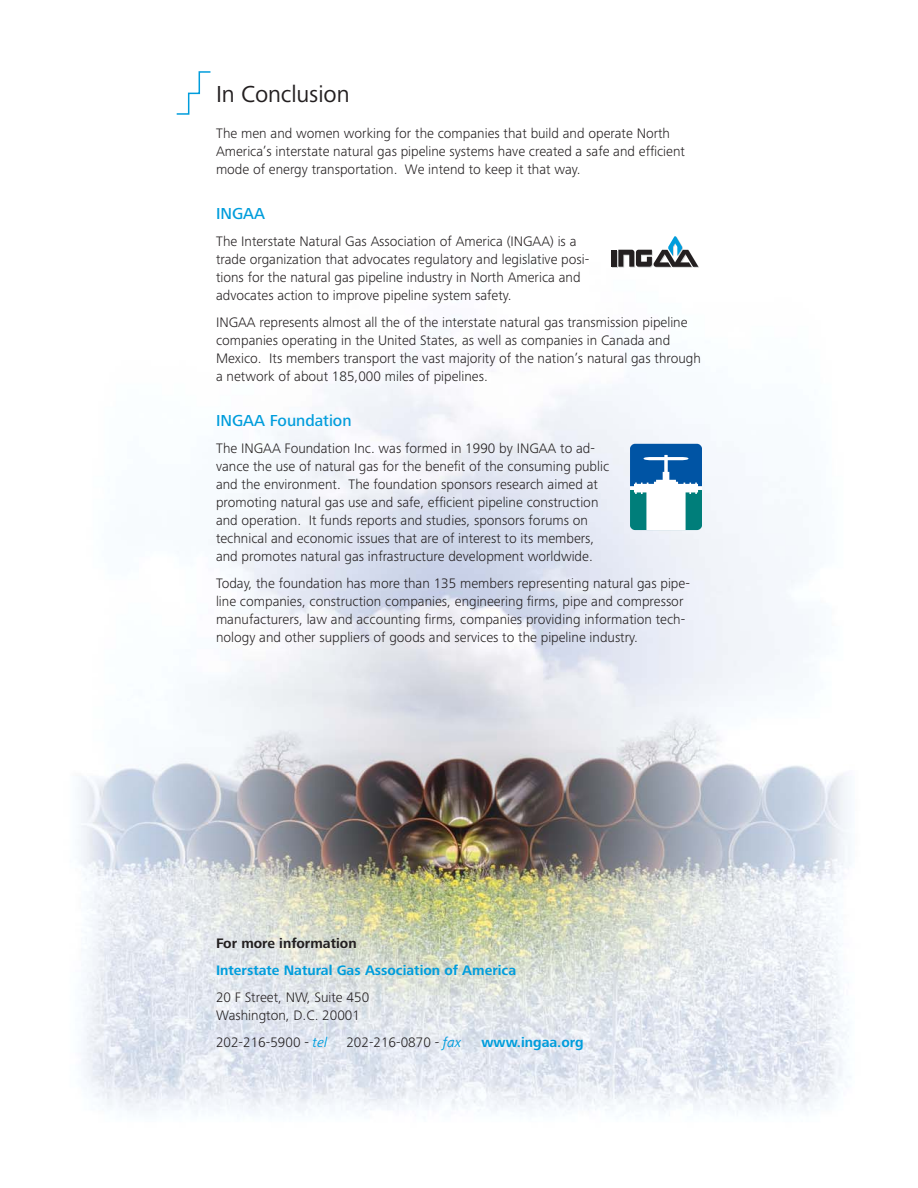
<style>
.page{position:relative;width:918px;height:1188px;background:#fff}
.page>*{position:absolute;margin:0;border:0;box-sizing:border-box;transform-origin:0 0}
.t1{font:24px "Frutiger Next Pro";letter-spacing:-.005em;color:#231f20}
.t2{font:500 16.5px "Frutiger Next Pro";color:#009ddc}
.t3{font:300 14.25px/18px "Frutiger Next Pro";color:#231f20}
.t4{font:700 14.25px "Frutiger Next Pro";color:#009ddc}
.t5{font:700 14.25px "Frutiger Next Pro";color:#231f20}
.s1{font-weight:400;font-style:italic;color:#009ddc}
</style>
<div class="page">
<img style="left:78px;top:250px;width:773px;height:865px">
<svg style="left:176px;top:71px;width:35px;height:44px"></svg>
<div style="left:612px;top:251px;width:6px;height:17px;background:#d1d3d4"></div>
<div style="left:612px;top:250px;width:5px;height:17px;background:#231f20"></div>
<svg style="left:618px;top:236px;width:81px;height:32px"></svg>
<svg style="left:630px;top:444px;width:72px;height:86px"></svg>
<h1 class="t1" style="left:216px;top:82px;width:135px">In Conclusion</h1>
<p class="t3" style="left:216px;top:125px;width:471px">The men and women working for the companies that build and operate North<br>America’s interstate natural gas pipeline systems have created a safe and efficient mode of energy transportation. We intend to keep it that way.</p>
<p class="t2" style="left:216px;top:206px;width:51px">INGAA</p>
<p class="t3" style="left:216px;top:233px;width:375px">The Interstate Natural Gas Association of America (INGAA) is a trade organization that advocates regulatory and legislative posi&shy;tions for the natural gas pipeline industry in North America and advocates action to improve pipeline system safety.</p>
<p class="t3" style="left:216px;top:314px;width:486px">INGAA represents almost all the of the interstate natural gas transmission pipeline companies operating in the United States, as well as companies in Canada and Mexico. Its members transport the vast majority of the nation’s natural gas through a network of about 185,000 miles of pipelines.</p>
<p class="t2" style="left:216px;top:413px;width:137px">INGAA Foundation</p>
<p class="t3" style="left:216px;top:440px;width:395px">The INGAA Foundation Inc. was formed in 1990 by INGAA to ad&shy;vance the use of natural gas for the benefit of the consuming public and the environment. The foundation sponsors research aimed at promoting natural gas use and safe, efficient pipeline construction and operation. It funds reports and studies, sponsors forums on technical and economic issues that are of interest to its members, and promotes natural gas infrastructure development worldwide.</p>
<p class="t3" style="left:216px;top:575px;width:475px">Today, the foundation has more than 135 members representing natural gas pipe&shy;line companies, construction companies, engineering firms, pipe and compressor manufacturers, law and accounting firms, companies providing information tech&shy;nology and other suppliers of goods and services to the pipeline industry.</p>
<p class="t5" style="left:216px;top:937px;width:142px">For more information</p>
<p class="t4" style="left:216px;top:964px;width:302px">Interstate Natural Gas Association of America</p>
<p class="t3" style="left:216px;top:989px;width:155px">20 F Street, NW, Suite 450<br>Washington, D.C. 20001</p>
<p class="t3" style="left:216px;top:1034px;width:113px">202-216-5900 - <span class="s1">tel</span></p>
<p class="t3" style="left:346px;top:1034px;width:117px">202-216-0870 - <span class="s1">fax</span></p>
<p class="t4" style="left:482px;top:1036px;width:104px">www.ingaa.org</p>
</div>
